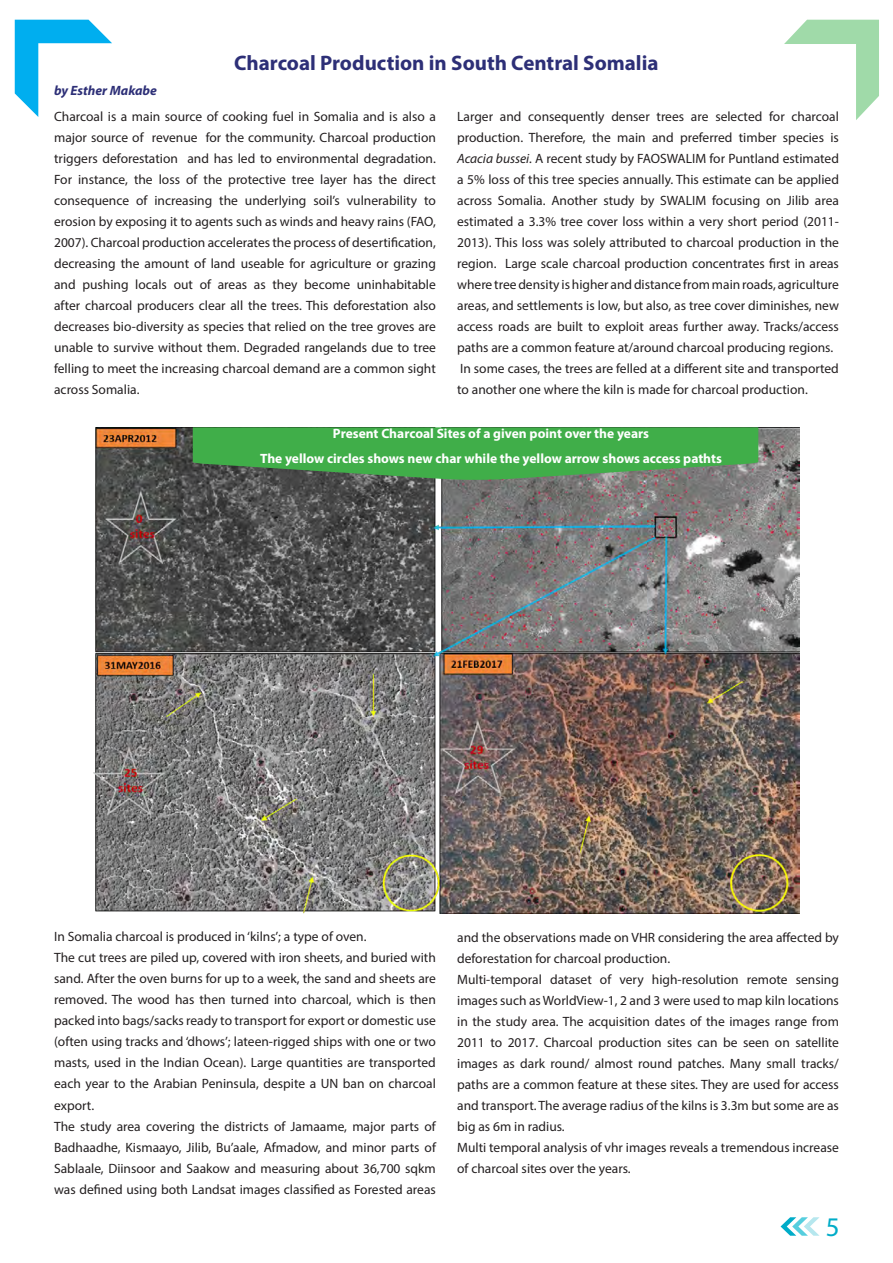
<style>
.page{position:relative;width:893px;height:1263px;background:#fff}
.page>*{position:absolute;margin:0;border:0;box-sizing:border-box;transform-origin:0 0}
.t1{font:27px "Myriad Pro";color:#00acc8}
._02_Article_Title{font:700 21px "Myriad Pro";color:#2d2f77}
.t2{font:13.5px/21px "Myriad Pro";color:#231f20;text-align:justify}
.t3{font:700 13.5px "Myriad Pro";color:#fff}
.t4{font:italic 700 13.5px "Myriad Pro";color:#2d2f77}
.s1{font-style:italic}
</style>
<div class="page">
<svg style="left:780px;top:1217px;width:39px;height:19px"></svg>
<svg style="left:784px;top:20px;width:95px;height:100px"></svg>
<svg style="left:15px;top:20px;width:97px;height:97px"></svg>
<img style="left:94px;top:427px;width:705px;height:486px">
<svg style="left:193px;top:427px;width:565px;height:53px;background:#46a24d"></svg>
<p class="t4" style="left:54px;top:81px;width:104px">by Esther Makabe</p>
<p class="_02_Article_Title" style="left:234px;top:49px;width:426px">Charcoal Production in South Central Somalia</p>
<p class="t2" style="left:54px;top:105px;width:383px">Charcoal is a main source of cooking fuel in Somalia and is also a major source of revenue for the community. Charcoal production triggers deforestation and has led to environmental degradation.<br>For instance, the loss of the protective tree layer has the direct consequence of increasing the underlying soil’s vulnerability to erosion by exposing it to agents such as winds and heavy rains (FAO, 2007). Charcoal production accelerates the process of desertification, decreasing the amount of land useable for agriculture or grazing and pushing locals out of areas as they become uninhabitable after charcoal producers clear all the trees. This deforestation also decreases bio-diversity as species that relied on the tree groves are unable to survive without them. Degraded rangelands due to tree felling to meet the increasing charcoal demand are a common sight across Somalia.</p>
<p class="t2" style="left:457px;top:106px;width:383px">Larger and consequently denser trees are selected for charcoal production. Therefore, the main and preferred timber species is <span class="s1">Acacia bussei.</span> A recent study by FAOSWALIM for Puntland estimated a 5% loss of this tree species annually. This estimate can be applied across Somalia. Another study by SWALIM focusing on Jilib area estimated a 3.3% tree cover loss within a very short period (2011- 2013). This loss was solely attributed to charcoal production in the region. Large scale charcoal production concentrates first in areas where tree density is higher and distance from main roads, agriculture areas, and settlements is low, but also, as tree cover diminishes, new access roads are built to exploit areas further away. Tracks/access paths are a common feature at/around charcoal producing regions.</p>
<p class="t2" style="left:457px;top:358px;width:383px">In some cases, the trees are felled at a different site and transported to another one where the kiln is made for charcoal production.</p>
<p class="t3" style="left:333px;top:424px;width:318px">Present Charcoal Sites of a given point over the years</p>
<p class="t3" style="left:260px;top:449px;width:463px">The yellow circles shows new char while the yellow arrow shows access pathts</p>
<p class="t2" style="left:54px;top:926px;width:314px">In Somalia charcoal is produced in ‘kilns’; a type of oven.</p>
<p class="t2" style="left:54px;top:947px;width:383px">The cut trees are piled up, covered with iron sheets, and buried with sand. After the oven burns for up to a week, the sand and sheets are removed. The wood has then turned into charcoal, which is then packed into bags/sacks ready to transport for export or domestic use (often using tracks and ‘dhows’; lateen-rigged ships with one or two masts, used in the Indian Ocean). Large quantities are transported each year to the Arabian Peninsula, despite a UN ban on charcoal export.</p>
<p class="t2" style="left:54px;top:1115px;width:383px">The study area covering the districts of Jamaame, major parts of Badhaadhe, Kismaayo, Jilib, Bu’aale, Afmadow, and minor parts of Sablaale, Diinsoor and Saakow and measuring about 36,700 sqkm was defined using both Landsat images classified as Forested areas</p>
<p class="t2" style="left:457px;top:926px;width:383px">and the observations made on VHR considering the area affected by deforestation for charcoal production.</p>
<p class="t2" style="left:457px;top:968px;width:383px">Multi-temporal dataset of very high-resolution remote sensing images such as WorldView-1, 2 and 3 were used to map kiln locations in the study area. The acquisition dates of the images range from 2011 to 2017. Charcoal production sites can be seen on satellite images as dark round/ almost round patches. Many small tracks/ paths are a common feature at these sites. They are used for access and transport. The average radius of the kilns is 3.3m but some are as big as 6m in radius.</p>
<p class="t2" style="left:457px;top:1136px;width:383px">Multi temporal analysis of vhr images reveals a tremendous increase of charcoal sites over the years.</p>
<h1 class="t1" style="left:826px;top:1210px;width:15px">5</h1>
</div>
